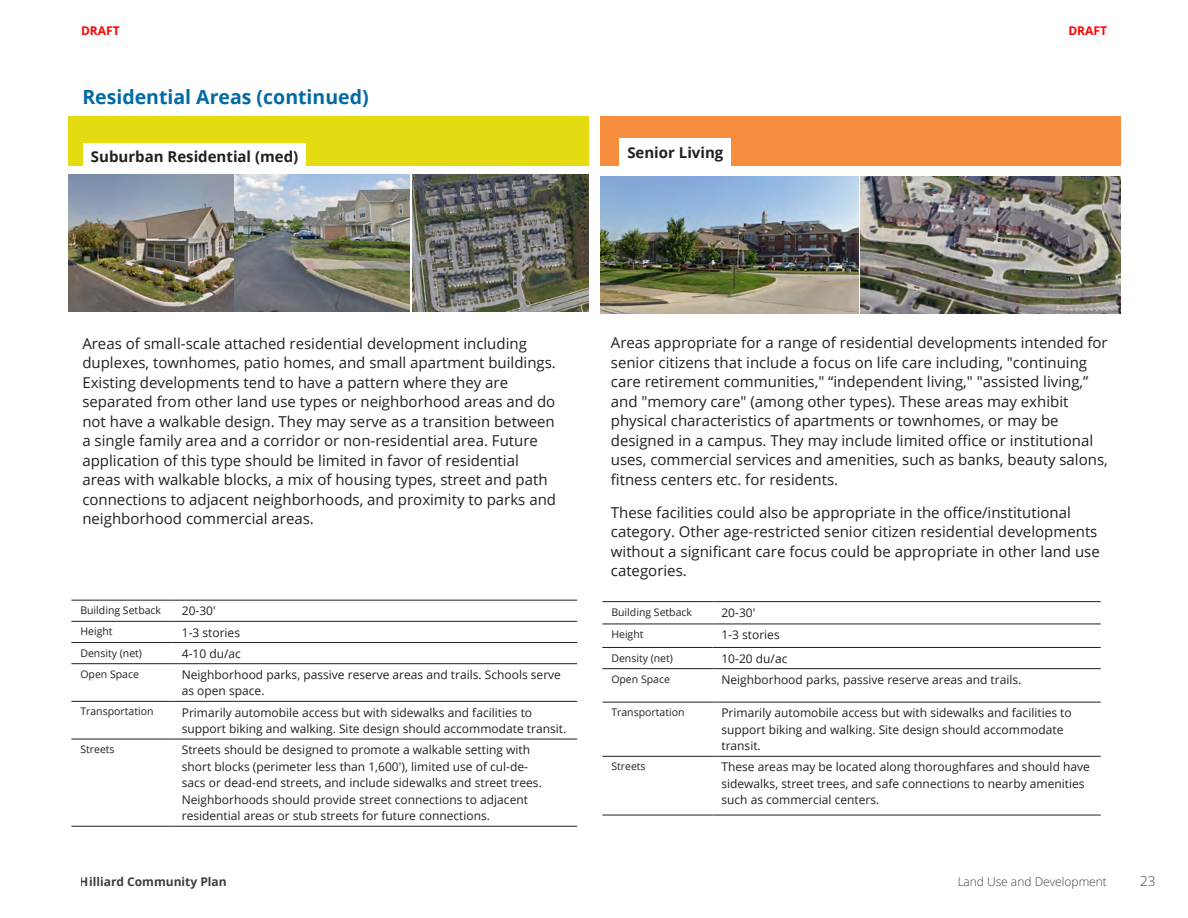
<style>
.page{position:relative;width:1188px;height:918px;background:#fff}
.page>*{position:absolute;margin:0;border:0;box-sizing:border-box;transform-origin:0 0}
.Heading_2{font:700 19.5px "Open Sans";color:#0169a4}
.pStandard{font:15px/19.5px "Open Sans";color:#231f20}
.t1{font:700 15px "Open Sans";color:#231f20}
.t2{font:300 13.5px "Open Sans";color:#3e3e3f}
.pSmall{font:12px/16.5px "Open Sans";color:#231f20}
.t3{font:700 12px "Open Sans";color:#3e3e3f}
.t4{font:300 12px "Open Sans";color:#3e3e3f}
.t5{font:700 12px "Open Sans";color:#f00}
.pTiny{font:10.5px "Open Sans";color:#231f20}
</style>
<div class="page">
<div style="left:68px;top:116px;width:521px;height:49px;background:#e4db12"></div>
<div style="left:600px;top:116px;width:520px;height:49px;background:#f68d3f"></div>
<div style="left:620px;top:138px;width:111px;height:31px;background:#fff"></div>
<img style="left:412px;top:174px;width:177px;height:137px">
<img style="left:861px;top:176px;width:260px;height:137px">
<img style="left:235px;top:174px;width:174px;height:137px">
<img style="left:600px;top:176px;width:259px;height:137px">
<img style="left:68px;top:174px;width:165px;height:137px">
<div style="left:83px;top:143px;width:223px;height:30px;background:#fff"></div>
<hr style="left:71px;top:600px;width:102px;height:1px;background:#231f20">
<hr style="left:173px;top:600px;width:404px;height:1px;background:#231f20">
<hr style="left:71px;top:621px;width:102px;height:1px;background:#231f20">
<hr style="left:173px;top:621px;width:404px;height:1px;background:#231f20">
<hr style="left:71px;top:642px;width:102px;height:1px;background:#231f20">
<hr style="left:173px;top:642px;width:404px;height:1px;background:#231f20">
<hr style="left:71px;top:663px;width:102px;height:1px;background:#231f20">
<hr style="left:173px;top:663px;width:404px;height:1px;background:#231f20">
<hr style="left:71px;top:701px;width:102px;height:1px;background:#231f20">
<hr style="left:173px;top:701px;width:404px;height:1px;background:#231f20">
<hr style="left:71px;top:739px;width:102px;height:1px;background:#231f20">
<hr style="left:173px;top:739px;width:404px;height:1px;background:#231f20">
<hr style="left:71px;top:826px;width:102px;height:1px;background:#231f20">
<hr style="left:173px;top:826px;width:404px;height:1px;background:#231f20">
<hr style="left:602px;top:601px;width:110px;height:1px;background:#231f20">
<hr style="left:712px;top:601px;width:389px;height:1px;background:#231f20">
<hr style="left:602px;top:624px;width:110px;height:1px;background:#231f20">
<hr style="left:712px;top:624px;width:389px;height:1px;background:#231f20">
<hr style="left:602px;top:647px;width:110px;height:1px;background:#231f20">
<hr style="left:712px;top:647px;width:389px;height:1px;background:#231f20">
<hr style="left:602px;top:668px;width:110px;height:1px;background:#231f20">
<hr style="left:712px;top:668px;width:389px;height:1px;background:#231f20">
<hr style="left:602px;top:702px;width:110px;height:1px;background:#231f20">
<hr style="left:712px;top:702px;width:389px;height:1px;background:#231f20">
<hr style="left:602px;top:756px;width:110px;height:1px;background:#231f20">
<hr style="left:712px;top:756px;width:389px;height:1px;background:#231f20">
<hr style="left:602px;top:815px;width:110px;height:1px;background:#231f20">
<hr style="left:712px;top:815px;width:389px;height:1px;background:#231f20">
<p class="t5" style="left:81px;top:22px;width:40px">DRAFT</p>
<p class="t5" style="left:1068px;top:22px;width:40px">DRAFT</p>
<p class="Heading_2" style="left:82px;top:83px;width:288px">Residential Areas (continued)</p>
<p class="t1" style="left:91px;top:146px;width:209px">Suburban Residential (med)</p>
<p class="t1" style="left:627px;top:142px;width:98px">Senior Living</p>
<p class="pStandard" style="left:82px;top:333px;width:475px">Areas of small-scale attached residential development including duplexes, townhomes, patio homes, and small apartment buildings.<br>Existing developments tend to have a pattern where they are separated from other land use types or neighborhood areas and do not have a walkable design. They may serve as a transition between a single family area and a corridor or non-residential area. Future application of this type should be limited in favor of residential areas with walkable blocks, a mix of housing types, street and path connections to adjacent neighborhoods, and proximity to parks and neighborhood commercial areas.</p>
<p class="pTiny" style="left:80px;top:603px;width:82px">Building Setback</p>
<p class="pSmall" style="left:182px;top:602px;width:35px">20-30'</p>
<p class="pTiny" style="left:80px;top:624px;width:34px">Height</p>
<p class="pSmall" style="left:182px;top:624px;width:60px">1-3 stories</p>
<p class="pTiny" style="left:80px;top:646px;width:63px">Density (net)</p>
<p class="pSmall" style="left:182px;top:645px;width:61px">4-10 du/ac</p>
<p class="pTiny" style="left:80px;top:667px;width:60px">Open Space</p>
<p class="pSmall" style="left:182px;top:666px;width:381px">Neighborhood parks, passive reserve areas and trails. Schools serve as open space.</p>
<p class="pTiny" style="left:80px;top:704px;width:75px">Transportation</p>
<p class="pSmall" style="left:182px;top:704px;width:386px">Primarily automobile access but with sidewalks and facilities to support biking and walking. Site design should accommodate transit.</p>
<p class="pTiny" style="left:80px;top:742px;width:36px">Streets</p>
<p class="pSmall" style="left:182px;top:741px;width:362px">Streets should be designed to promote a walkable setting with short blocks (perimeter less than 1,600'), limited use of cul-de&shy;sacs or dead-end streets, and include sidewalks and street trees.<br>Neighborhoods should provide street connections to adjacent residential areas or stub streets for future connections.</p>
<p class="pStandard" style="left:611px;top:333px;width:498px">Areas appropriate for a range of residential developments intended for senior citizens that include a focus on life care including, "continuing care retirement communities," “independent living," "assisted living,” and "memory care" (among other types). These areas may exhibit physical characteristics of apartments or townhomes, or may be designed in a campus. They may include limited office or institutional uses, commercial services and amenities, such as banks, beauty salons, fitness centers etc. for residents.</p>
<p class="pStandard" style="left:611px;top:502px;width:490px">These facilities could also be appropriate in the office/institutional category. Other age-restricted senior citizen residential developments without a significant care focus could be appropriate in other land use categories.</p>
<p class="pTiny" style="left:611px;top:605px;width:82px">Building Setback</p>
<p class="pSmall" style="left:721px;top:604px;width:35px">20-30'</p>
<p class="pTiny" style="left:611px;top:627px;width:34px">Height</p>
<p class="pSmall" style="left:721px;top:626px;width:60px">1-3 stories</p>
<p class="pTiny" style="left:611px;top:650px;width:63px">Density (net)</p>
<p class="pSmall" style="left:721px;top:650px;width:67px">10-20 du/ac</p>
<p class="pTiny" style="left:611px;top:672px;width:60px">Open Space</p>
<p class="pSmall" style="left:721px;top:671px;width:301px">Neighborhood parks, passive reserve areas and trails.</p>
<p class="pTiny" style="left:611px;top:705px;width:75px">Transportation</p>
<p class="pSmall" style="left:721px;top:704px;width:352px">Primarily automobile access but with sidewalks and facilities to support biking and walking. Site design should accommodate transit.</p>
<p class="pTiny" style="left:611px;top:759px;width:36px">Streets</p>
<p class="pSmall" style="left:721px;top:759px;width:370px">These areas may be located along thoroughfares and should have sidewalks, street trees, and safe connections to nearby amenities such as commercial centers.</p>
<p class="t3" style="left:80px;top:873px;width:148px">Hilliard Community Plan</p>
<p class="t4" style="left:957px;top:873px;width:151px">Land Use and Development</p>
<p class="t2" style="left:1140px;top:872px;width:17px">23</p>
</div>
